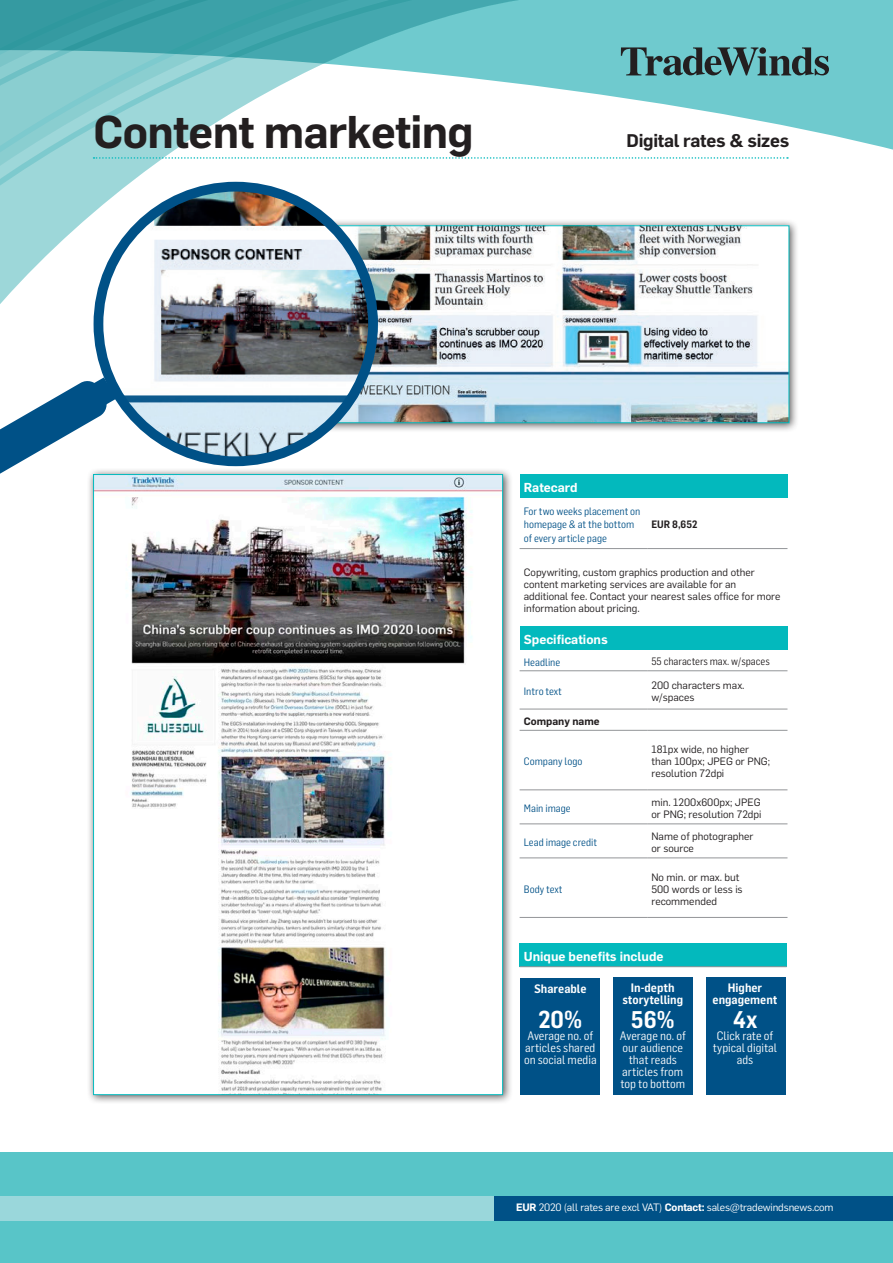
<style>
.page{position:relative;width:893px;height:1263px;background:#fff}
.page>*{position:absolute;margin:0;border:0;box-sizing:border-box;transform-origin:0 0}
.t1{font:600 45px "Flama";letter-spacing:-.015em;color:#231f20}
.t2{font:600 24px "Flama Semicondensed";color:#fff}
.t3{font:600 23.7px "Flama Semicondensed";color:#fff}
.t4{font:600 18px "Flama";letter-spacing:-.015em;color:#231f20}
.t5{font:600 12.75px "Flama";color:#fff}
.t6{font:12px/12px "Flama Semicondensed";color:#fff;text-align:center}
.t7{font:600 12px/12px "Flama Semicondensed";color:#fff;text-align:center}
.t8{font:10.5px/12px "Flama";color:#231f20}
.t9{font:10.5px/13.5px "Flama Semicondensed";color:#005187}
.t10{font:10.5px "Flama";letter-spacing:-.015em;color:#fff}
.t11{font:10.5px "Flama Semicondensed";color:#231f20}
.t12{font:600 10.5px "Flama";color:#231f20}
.t13{font:600 10.5px "Flama Semicondensed";color:#231f20}
.s1{font-weight:600}
</style>
<div class="page">
<svg style="left:640px;top:0;width:253px;height:150px;fill:#6fcace"></svg>
<svg style="left:0;top:0;width:621px;height:319px"></svg>
<div style="left:0;top:1152px;width:893px;height:111px;background:#58c5c8"></div>
<svg style="left:94px;top:157px;width:694px;height:2px"></svg>
<div style="left:520px;top:626px;width:267px;height:23px;background:#03b9bd"></div>
<hr style="left:520px;top:670px;width:127px;height:1px;background:#939598">
<hr style="left:647px;top:670px;width:140px;height:1px;background:#939598">
<hr style="left:520px;top:709px;width:127px;height:1px;background:#939598">
<hr style="left:647px;top:709px;width:140px;height:1px;background:#939598">
<hr style="left:520px;top:730px;width:127px;height:1px;background:#939598">
<hr style="left:647px;top:730px;width:140px;height:1px;background:#939598">
<hr style="left:520px;top:790px;width:127px;height:1px;background:#939598">
<hr style="left:647px;top:790px;width:140px;height:1px;background:#939598">
<hr style="left:520px;top:824px;width:127px;height:1px;background:#939598">
<hr style="left:647px;top:824px;width:140px;height:1px;background:#939598">
<hr style="left:520px;top:858px;width:127px;height:1px;background:#939598">
<hr style="left:647px;top:858px;width:140px;height:1px;background:#939598">
<hr style="left:520px;top:917px;width:127px;height:1px;background:#939598">
<hr style="left:647px;top:917px;width:140px;height:1px;background:#939598">
<svg style="left:621px;top:47px;width:208px;height:28px;background:#508487"></svg>
<div style="left:87px;top:468px;width:426px;height:637px;background:#231f20;opacity:.75"></div>
<img style="left:95px;top:476px;width:406px;height:617px">
<div style="left:268px;top:219px;width:531px;height:214px;background:#231f20;opacity:.75"></div>
<img style="left:333px;top:227px;width:454px;height:194px">
<div style="left:275px;top:225px;width:514px;height:198px;border:1px solid #03b9bd"></div>
<img style="left:98px;top:187px;width:275px;height:274px;border-radius:137px">
<div style="left:94px;top:182px;width:284px;height:284px;border:10px solid #005187;border-radius:50%"></div>
<svg style="left:0;top:373px;width:120px;height:154px"></svg>
<div style="left:520px;top:474px;width:267px;height:23px;background:#03b9bd"></div>
<hr style="left:520px;top:548px;width:127px;height:1px;background:#939598">
<hr style="left:647px;top:548px;width:140px;height:1px;background:#939598">
<div style="left:520px;top:943px;width:267px;height:24px;background:#03b9bd"></div>
<hr style="left:520px;top:966px;width:267px;height:1px;background:#939598">
<div style="left:493px;top:1196px;width:400px;height:25px;background:#005187"></div>
<div style="left:0;top:1196px;width:493px;height:25px;background:#9ad7db"></div>
<div style="left:613px;top:977px;width:80px;height:118px;background:#005187"></div>
<div style="left:706px;top:978px;width:80px;height:117px;background:#005187"></div>
<div style="left:520px;top:978px;width:79px;height:117px;background:#005187"></div>
<p class="t1" style="left:94px;top:99px;width:382px">Content marketing</p>
<p class="t4" style="left:626px;top:128px;width:164px">Digital rates &amp; sizes</p>
<p class="t5" style="left:524px;top:478px;width:55px">Ratecard</p>
<p class="t9" style="left:524px;top:504px;width:118px">For two weeks placement on homepage &amp; at the bottom of every article page</p>
<p class="t13" style="left:651px;top:517px;width:48px">EUR 8,652</p>
<p class="t8" style="left:524px;top:565px;width:258px">Copywriting, custom graphics production and other content marketing services are available for an additional fee. Contact your nearest sales office for more information about pricing.</p>
<p class="t5" style="left:524px;top:630px;width:85px">Specifications</p>
<p class="t9" style="left:524px;top:655px;width:38px">Headline</p>
<p class="t11" style="left:651px;top:655px;width:120px">55 characters max. w/spaces</p>
<p class="t9" style="left:524px;top:684px;width:40px">Intro text</p>
<p class="t8" style="left:651px;top:678px;width:95px">200 characters max. w/spaces</p>
<p class="t12" style="left:524px;top:713px;width:77px">Company name</p>
<p class="t9" style="left:524px;top:754px;width:60px">Company logo</p>
<p class="t8" style="left:651px;top:743px;width:120px">181px wide, no higher than 100px; JPEG or PNG; resolution 72dpi</p>
<p class="t9" style="left:524px;top:801px;width:48px">Main image</p>
<p class="t8" style="left:651px;top:795px;width:112px">min. 1200x600px; JPEG or PNG; resolution 72dpi</p>
<p class="t9" style="left:524px;top:835px;width:75px">Lead image credit</p>
<p class="t8" style="left:651px;top:829px;width:104px">Name of photographer or source</p>
<p class="t9" style="left:524px;top:882px;width:40px">Body text</p>
<p class="t8" style="left:651px;top:870px;width:93px">No min. or max. but<br>500 words or less is recommended</p>
<p class="t5" style="left:524px;top:947px;width:141px">Unique benefits include</p>
<p class="t7" style="left:534px;top:983px;width:54px">Shareable</p>
<p class="t2" style="left:538px;top:1003px;width:45px">20%</p>
<p class="t6" style="left:524px;top:1029px;width:74px;text-align:left">Average no. of articles shared on social media</p>
<p class="t7" style="left:622px;top:981px;width:62px">In-depth storytelling</p>
<p class="t3" style="left:631px;top:1004px;width:45px">56%</p>
<p class="t6" style="left:620px;top:1029px;width:67px">Average no. of our audience that reads articles from top to bottom</p>
<p class="t7" style="left:712px;top:981px;width:66px">Higher engagement</p>
<p class="t3" style="left:733px;top:1004px;width:26px">4x</p>
<p class="t6" style="left:713px;top:1029px;width:66px">Click rate of typical digital ads</p>
<p class="t10" style="left:516px;top:1200px;width:319px"><span class="s1">EUR</span> 2020 (all rates are excl VAT) <span class="s1">Contact:</span> sales@tradewindsnews.com</p>
</div>
